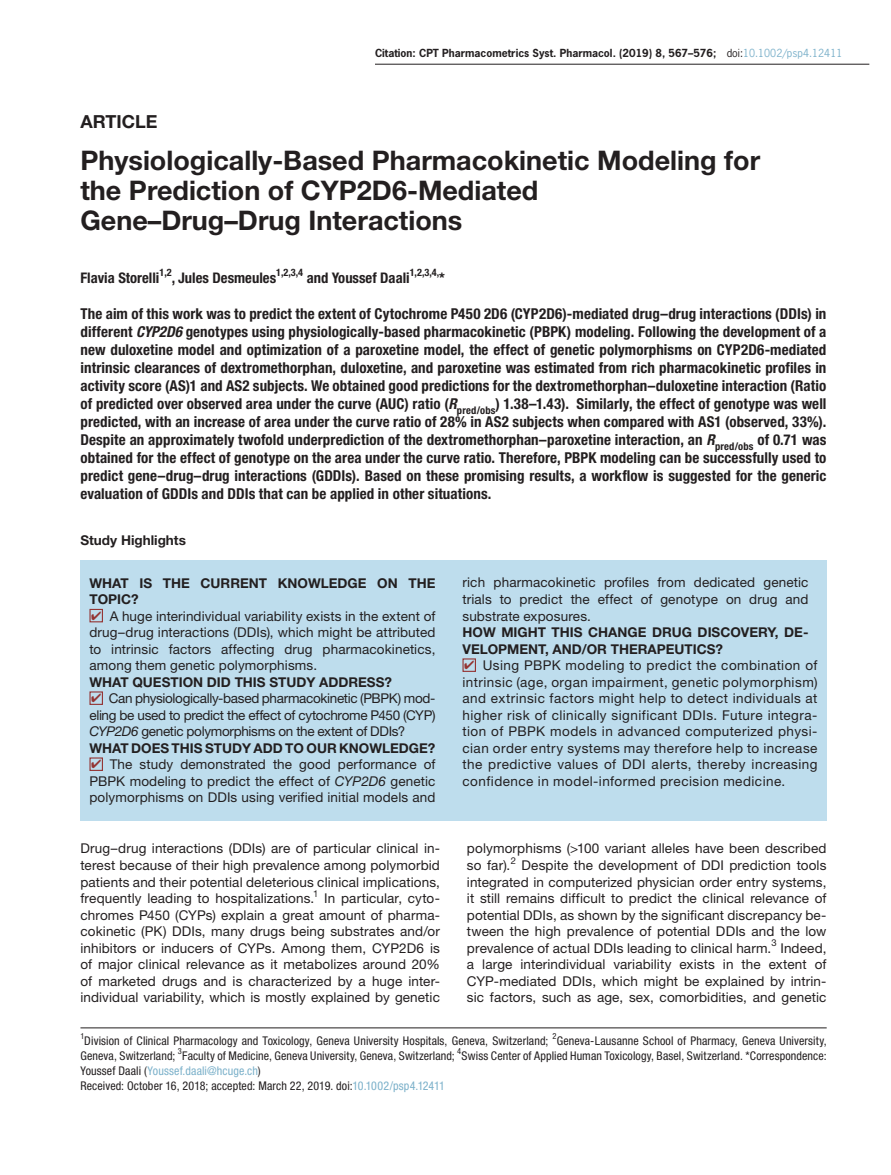
<style>
.page{position:relative;width:891px;height:1175px;background:#fff}
.page>*{position:absolute;margin:0;border:0;box-sizing:border-box;transform-origin:0 0}
.t1{font:700 27px/30px "Helvetica Neue LT Std";color:#231f20}
.t2{font:700 18px "Helvetica Neue LT Std";color:#231f20}
.t3{font:700 condensed 15px/18px "Helvetica Neue LT Std";letter-spacing:.005em;color:#231f20;text-align:justify}
.t4{font:700 condensed 14.7px "Helvetica Neue LT Std";color:#231f20}
.t5{font:13.5px/16.5px "Helvetica Neue LT Std";letter-spacing:.01em;color:#231f20;text-align:justify}
.t6{font:13.5px/16.5px "Helvetica Neue LT Std";letter-spacing:-.025em;color:#231f20}
.t7{font:700 13.5px/16.5px "Helvetica Neue LT Std";color:#231f20}
.t8{font:condensed 12px/15px "Helvetica Neue LT Std";letter-spacing:.01em;color:#231f20}
.t9{font:700 10.5px "News Gothic Std";color:#231f20}
.s1{font-weight:400}
.s2{font-weight:400;color:#7cb1ca}
.s3{font-style:italic}
.s4{color:#943433}
.s5{font-weight:700}
.s6{color:#7cb1ca}
</style>
<div class="page">
<hr style="left:375px;top:64px;width:494px;height:1px;background:#231f20">
<hr style="left:80px;top:1027px;width:747px;height:1px;background:#231f20">
<div style="left:80px;top:517px;width:747px;height:303px;background:#bedded"></div>
<div style="left:59px;top:514px;width:781px;height:45px;background:#fff"></div>
<div style="left:89px;top:609px;width:14px;height:13px;border:1px solid #943433"></div>
<div style="left:89px;top:691px;width:14px;height:14px;border:1px solid #943433"></div>
<div style="left:89px;top:757px;width:14px;height:14px;border:1px solid #943433"></div>
<div style="left:462px;top:658px;width:14px;height:14px;border:1px solid #943433"></div>
<p class="t9" style="left:375px;top:46px;width:469px">Citation: CPT Pharmacometrics Syst. Pharmacol. (2019) 8, 567–576; <span class="s1">doi:</span><span class="s2">10.1002/psp4.12411</span></p>
<h2 class="t2" style="left:80px;top:111px;width:78px">ARTICLE</h2>
<h1 class="t1" style="left:80px;top:145px;width:681px">Physiologically-Based Pharmacokinetic Modeling for the Prediction of CYP2D6-Mediated<br>Gene–Drug–Drug Interactions</h1>
<p class="t4" style="left:80px;top:269px;width:366px">Flavia Storelli<sup>1,2</sup>, Jules Desmeules<sup>1,2,3,4</sup> and Youssef Daali<sup>1,2,3,4,</sup>*</p>
<p class="t3" style="left:80px;top:304px;width:748px">The aim of this work was to predict the extent of Cytochrome P450 2D6 (CYP2D6)-mediated drug–drug interactions (DDIs) in different <span class="s3">CYP2D6</span> genotypes using physiologically-based pharmacokinetic (PBPK) modeling. Following the development of a new duloxetine model and optimization of a paroxetine model, the effect of genetic polymorphisms on CYP2D6-mediated intrinsic clearances of dextromethorphan, duloxetine, and paroxetine was estimated from rich pharmacokinetic profiles in activity score (AS)1 and AS2 subjects. We obtained good predictions for the dextromethorphan–duloxetine interaction (Ratio of predicted over observed area under the curve (AUC) ratio (<span class="s3">R</span><sub>pred/obs</sub>) 1.38–1.43). Similarly, the effect of genotype was well predicted, with an increase of area under the curve ratio of 28% in AS2 subjects when compared with AS1 (observed, 33%).<br>Despite an approximately twofold underprediction of the dextromethorphan–paroxetine interaction, an <span class="s3">R</span><sub>pred/obs</sub> of 0.71 was obtained for the effect of genotype on the area under the curve ratio. Therefore, PBPK modeling can be successfully used to predict gene–drug–drug interactions (GDDIs). Based on these promising results, a workflow is suggested for the generic evaluation of GDDIs and DDIs that can be applied in other situations.</p>
<p class="t7" style="left:80px;top:531px;width:107px">Study Highlights</p>
<p class="t7" style="left:89px;top:574px;width:348px">WHAT IS THE CURRENT KNOWLEDGE ON THE<br>TOPIC?</p>
<p class="t5" style="left:89px;top:607px;width:348px"><span class="s4">✔</span> A huge interindividual variability exists in the extent of drug–drug interactions (DDIs), which might be attributed to intrinsic factors affecting drug pharmacokinetics, among them genetic polymorphisms.</p>
<p class="t7" style="left:89px;top:673px;width:304px">WHAT QUESTION DID THIS STUDY ADDRESS?</p>
<p class="t6" style="left:89px;top:690px;width:348px"><span class="s4">✔</span> Can physiologically-based pharmacokinetic (PBPK) mod&shy;eling be used to predict the effect of cytochrome P450 (CYP)<br><span class="s3">CYP2D6</span> genetic polymorphisms on the extent of DDIs?<br><span class="s5">WHAT DOES THIS STUDY ADD TO OUR KNOWLEDGE?</span></p>
<p class="t5" style="left:89px;top:756px;width:348px"><span class="s4">✔</span> The study demonstrated the good performance of PBPK modeling to predict the effect of <span class="s3">CYP2D6</span> genetic polymorphisms on DDIs using verified initial models and</p>
<p class="t5" style="left:462px;top:574px;width:348px">rich pharmacokinetic profiles from dedicated genetic trials to predict the effect of genotype on drug and substrate exposures.</p>
<p class="t7" style="left:462px;top:623px;width:346px">HOW MIGHT THIS CHANGE DRUG DISCOVERY, DE-<br>VELOPMENT, AND/OR THERAPEUTICS?</p>
<p class="t5" style="left:462px;top:657px;width:357px"><span class="s4">✔</span> Using PBPK modeling to predict the combination of intrinsic (age, organ impairment, genetic polymorphism) and extrinsic factors might help to detect individuals at higher risk of clinically significant DDIs. Future integra&shy;tion of PBPK models in advanced computerized physi&shy;cian order entry systems may therefore help to increase the predictive values of DDI alerts, thereby increasing confidence in model-informed precision medicine.</p>
<p class="t5" style="left:80px;top:840px;width:361px">Drug–drug interactions (DDIs) are of particular clinical in&shy;terest because of their high prevalence among polymorbid patients and their potential deleterious clinical implications, frequently leading to hospitalizations.<sup>1</sup> In particular, cyto&shy;chromes P450 (CYPs) explain a great amount of pharma&shy;cokinetic (PK) DDIs, many drugs being substrates and/or inhibitors or inducers of CYPs. Among them, CYP2D6 is of major clinical relevance as it metabolizes around 20% of marketed drugs and is characterized by a huge inter&shy;individual variability, which is mostly explained by genetic</p>
<p class="t5" style="left:467px;top:840px;width:361px">polymorphisms (&gt;100 variant alleles have been described so far).<sup>2</sup> Despite the development of DDI prediction tools integrated in computerized physician order entry systems, it still remains difficult to predict the clinical relevance of potential DDIs, as shown by the significant discrepancy be&shy;tween the high prevalence of potential DDIs and the low prevalence of actual DDIs leading to clinical harm.<sup>3</sup> Indeed, a large interindividual variability exists in the extent of CYP-mediated DDIs, which might be explained by intrin&shy;sic factors, such as age, sex, comorbidities, and genetic</p>
<p class="t8" style="left:80px;top:1032px;width:748px"><sup>1</sup>Division of Clinical Pharmacology and Toxicology, Geneva University Hospitals, Geneva, Switzerland; <sup>2</sup>Geneva-Lausanne School of Pharmacy, Geneva University, Geneva, Switzerland; <sup>3</sup>Faculty of Medicine, Geneva University, Geneva, Switzerland; <sup>4</sup>Swiss Center of Applied Human Toxicology, Basel, Switzerland. *Correspondence:<br>Youssef Daali (<span class="s6">Youssef.daali@hcuge.ch</span>)<br>Received: October 16, 2018; accepted: March 22, 2019. doi:<span class="s6">10.1002/psp4.12411</span></p>
</div>
